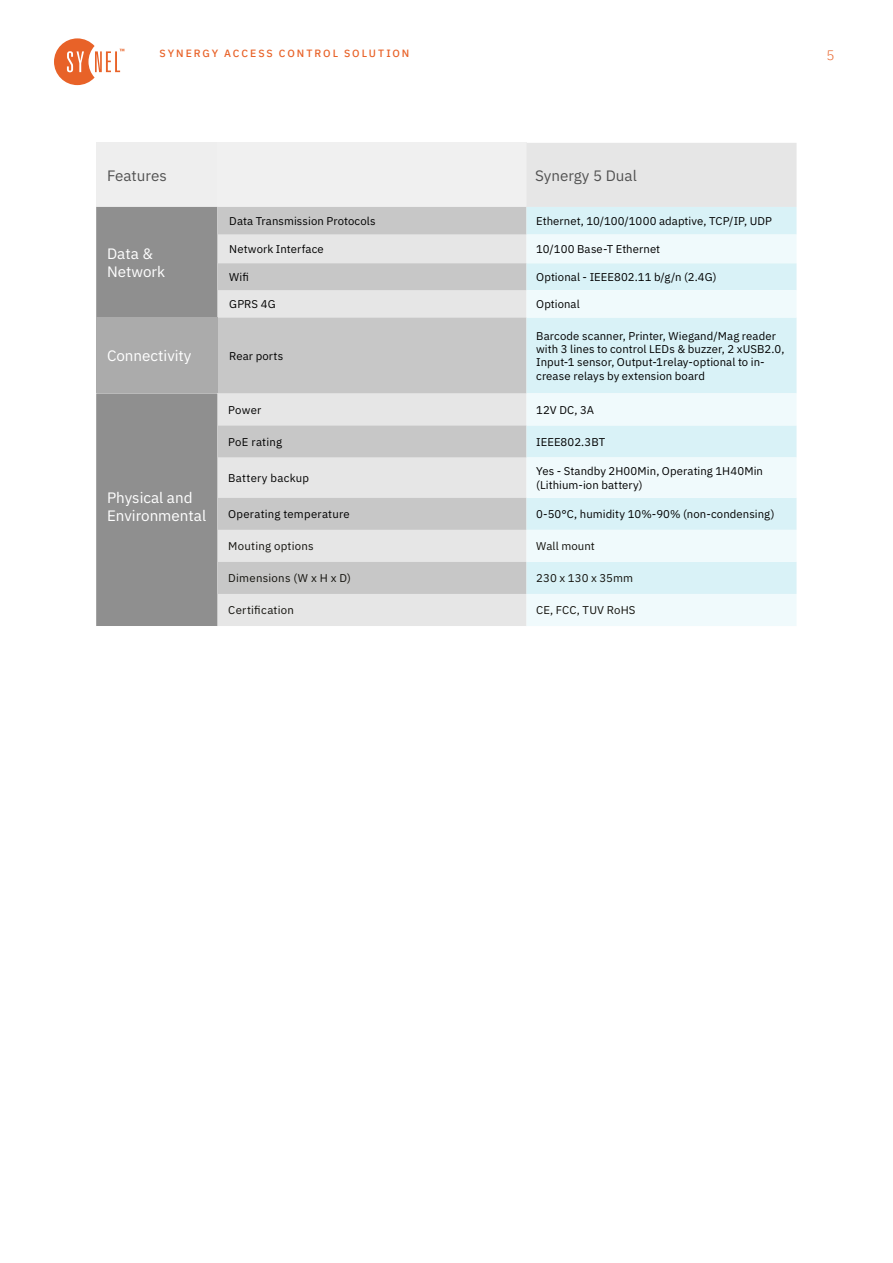
<style>
.page{position:relative;width:893px;height:1263px;background:#fff}
.page>*{position:absolute;margin:0;border:0;box-sizing:border-box;transform-origin:0 0}
.t1{font:15.15px/17.9px "IBM Plex Sans";color:#fff}
.t2{font:15.15px "IBM Plex Sans";color:#525252}
.t3{font:300 13.65px "IBM Plex Sans";color:#e86228}
.t4{font:11.25px/13.2px "IBM Plex Sans";letter-spacing:.01em;color:#000}
.t5{font:11.25px "IBM Plex Sans";letter-spacing:.015em;color:#12110c}
.t6{font:500 10.5px "IBM Plex Sans";letter-spacing:.19em;color:#e86228}
</style>
<div class="page">
<svg style="left:54px;top:38px;width:70px;height:47px"></svg>
<div style="left:96px;top:143px;width:121px;height:64px;background:#eee"></div>
<svg style="left:217px;top:143px;width:579px;height:483px;fill:#e6e6e6"></svg>
<div style="left:96px;top:207px;width:121px;height:419px;background:#8f8f8f"></div>
<svg style="left:217px;top:207px;width:309px;height:387px;fill:#c7c7c7"></svg>
<div style="left:526px;top:207px;width:270px;height:28px;background:#d9f2f7"></div>
<svg style="left:526px;top:235px;width:270px;height:391px;fill:#e0f4f7"></svg>
<div style="left:96px;top:317px;width:121px;height:76px;background:#ababab"></div>
<p class="t6" style="left:159px;top:45px;width:251px">SYNERGY ACCESS CONTROL SOLUTION</p>
<p class="t3" style="left:826px;top:44px;width:10px">5</p>
<h1 class="t2" style="left:107px;top:164px;width:61px">Features</h1>
<h1 class="t2" style="left:535px;top:164px;width:103px">Synergy 5 Dual</h1>
<h1 class="t1" style="left:107px;top:244px;width:60px">Data &amp;<br>Network</h1>
<p class="t4" style="left:229px;top:214px;width:148px">Data Transmission Protocols</p>
<p class="t4" style="left:536px;top:214px;width:237px">Ethernet, 10/100/1000 adaptive, TCP/IP, UDP</p>
<p class="t4" style="left:229px;top:242px;width:96px">Network Interface</p>
<p class="t4" style="left:536px;top:242px;width:126px">10/100 Base-T Ethernet</p>
<p class="t4" style="left:229px;top:270px;width:21px">Wifi</p>
<p class="t4" style="left:536px;top:270px;width:182px">Optional - IEEE802.11 b/g/n (2.4G)</p>
<p class="t4" style="left:229px;top:297px;width:48px">GPRS 4G</p>
<p class="t4" style="left:536px;top:297px;width:45px">Optional</p>
<h1 class="t1" style="left:107px;top:346px;width:86px">Connectivity</h1>
<p class="t4" style="left:229px;top:348px;width:55px">Rear ports</p>
<p class="t4" style="left:536px;top:328px;width:250px">Barcode scanner, Printer, Wiegand/Mag reader with 3 lines to control LEDs &amp; buzzer, 2 xUSB2.0, Input-1 sensor, Output-1relay-optional to in&shy;crease relays by extension board</p>
<h1 class="t1" style="left:107px;top:488px;width:101px">Physical and<br>Environmental</h1>
<p class="t4" style="left:228px;top:402px;width:35px">Power</p>
<p class="t4" style="left:536px;top:402px;width:59px">12V DC, 3A</p>
<p class="t4" style="left:228px;top:434px;width:55px">PoE rating</p>
<p class="t4" style="left:536px;top:434px;width:71px">IEEE802.3BT</p>
<p class="t4" style="left:228px;top:470px;width:82px">Battery backup</p>
<p class="t4" style="left:536px;top:464px;width:228px">Yes - Standby 2H00Min, Operating 1H40Min (Lithium-ion battery)</p>
<p class="t4" style="left:228px;top:507px;width:123px">Operating temperature</p>
<p class="t4" style="left:536px;top:507px;width:240px">0-50°C, humidity 10%-90% (non-condensing)</p>
<p class="t5" style="left:228px;top:538px;width:87px">Mouting options</p>
<p class="t5" style="left:536px;top:538px;width:60px">Wall mount</p>
<p class="t5" style="left:228px;top:570px;width:124px">Dimensions (W x H x D)</p>
<p class="t5" style="left:536px;top:570px;width:98px">230 x 130 x 35mm</p>
<p class="t5" style="left:228px;top:602px;width:67px">Certification</p>
<p class="t5" style="left:536px;top:602px;width:101px">CE, FCC, TUV RoHS</p>
</div>
